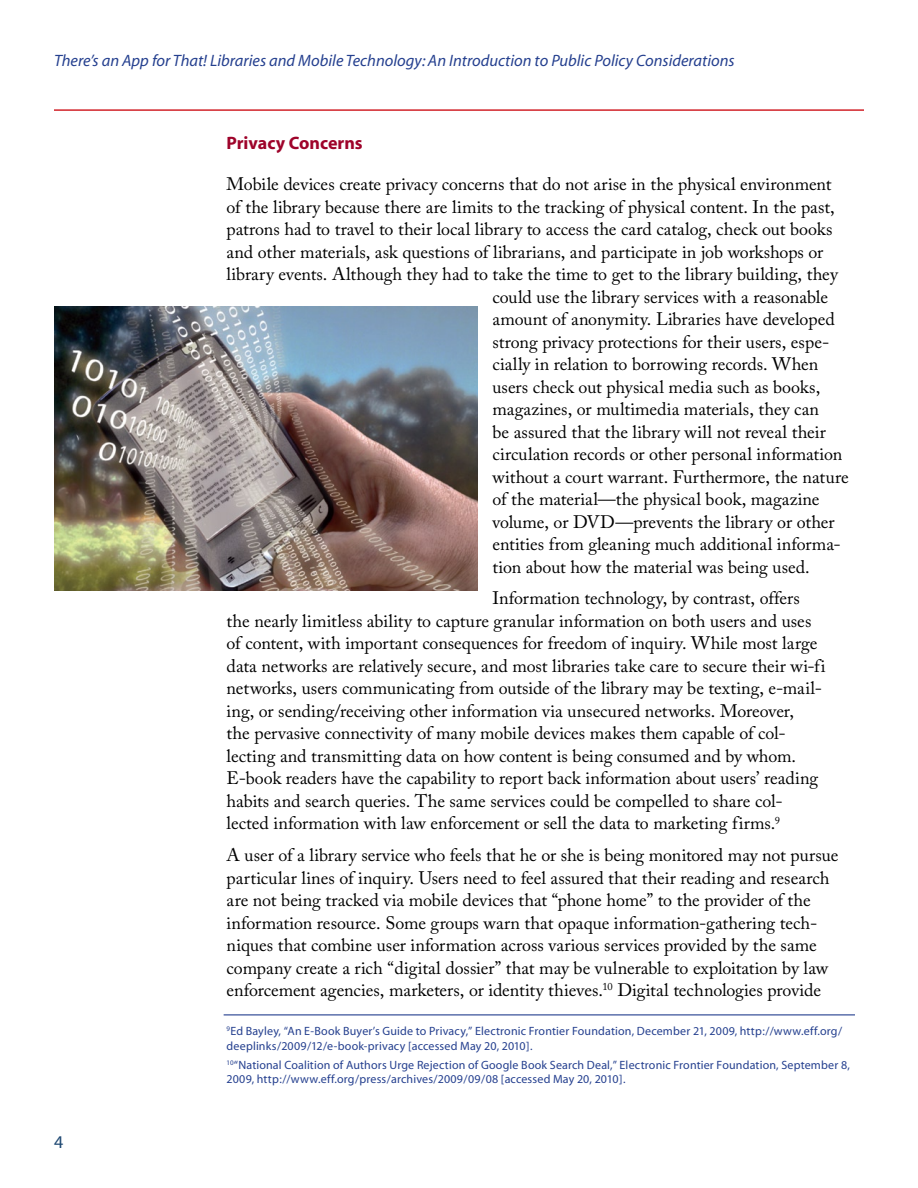
<style>
.page{position:relative;width:918px;height:1188px;background:#fff}
.page>*{position:absolute;margin:0;border:0;box-sizing:border-box;transform-origin:0 0}
.t1{font:18px/22.5px "Adobe Caslon Pro";letter-spacing:-.005em;color:#000}
.t2{font:700 18px "Myriad";letter-spacing:-.005em;color:#9e032a}
.t3{font:18px "Myriad";color:#1e4872}
.t4{font:italic 16.5px "Myriad";color:#25408f}
.t5{font:12px/14.4px "Myriad";letter-spacing:.015em;color:#25408f}
</style>
<div class="page">
<hr style="left:54px;top:109px;width:810px;height:2px;background:#d2232a">
<hr style="left:224px;top:1014px;width:631px;height:1px;background:#25408f">
<img style="left:54px;top:306px;width:423px;height:284px">
<p class="t4" style="left:54px;top:53px;width:682px">There’s an App for That! Libraries and Mobile Technology: An Introduction to Public Policy Considerations</p>
<p class="t3" style="left:54px;top:1133px;width:11px">4</p>
<p class="t2" style="left:227px;top:133px;width:138px">Privacy Concerns</p>
<p class="t1" style="left:227px;top:173px;width:606px">Mobile devices create privacy concerns that do not arise in the physical environment</p>
<p class="t1" style="left:227px;top:196px;width:610px">of the library because there are limits to the tracking of physical content. In the past,</p>
<p class="t1" style="left:227px;top:218px;width:607px">patrons had to travel to their local library to access the card catalog, check out books</p>
<p class="t1" style="left:227px;top:241px;width:598px">and other materials, ask questions of librarians, and participate in job workshops or</p>
<p class="t1" style="left:227px;top:263px;width:613px">library events. Although they had to take the time to get to the library building, they</p>
<p class="t1" style="left:492px;top:286px;width:337px">could use the library services with a reasonable</p>
<p class="t1" style="left:492px;top:308px;width:344px">amount of anonymity. Libraries have developed</p>
<p class="t1" style="left:492px;top:331px;width:338px">strong privacy protections for their users, espe-</p>
<p class="t1" style="left:492px;top:353px;width:327px">cially in relation to borrowing records. When</p>
<p class="t1" style="left:492px;top:376px;width:329px">users check out physical media such as books,</p>
<p class="t1" style="left:492px;top:398px;width:328px">magazines, or multimedia materials, they can</p>
<p class="t1" style="left:492px;top:421px;width:335px">be assured that the library will not reveal their</p>
<p class="t1" style="left:492px;top:443px;width:351px">circulation records or other personal information</p>
<p class="t1" style="left:492px;top:466px;width:358px">without a court warrant. Furthermore, the nature</p>
<p class="t1" style="left:492px;top:488px;width:329px">of the material—the physical book, magazine</p>
<p class="t1" style="left:492px;top:511px;width:344px">volume, or DVD—prevents the library or other</p>
<p class="t1" style="left:492px;top:533px;width:350px">entities from gleaning much additional informa-</p>
<p class="t1" style="left:492px;top:556px;width:319px">tion about how the material was being used.</p>
<p class="t1" style="left:227px;top:587px;width:600px;text-indent:266px">Information technology, by contrast, offers the nearly limitless ability to capture granular information on both users and uses of content, with important consequences for freedom of inquiry. While most large data networks are relatively secure, and most libraries take care to secure their wi-fi networks, users communicating from outside of the library may be texting, e-mail&shy;ing, or sending/receiving other information via unsecured networks. Moreover,<br>the pervasive connectivity of many mobile devices makes them capable of col&shy;lecting and transmitting data on how content is being consumed and by whom.<br>E-book readers have the capability to report back information about users’ reading habits and search queries. The same services could be compelled to share col&shy;lected information with law enforcement or sell the data to marketing firms.<sup>9</sup></p>
<p class="t1" style="left:227px;top:844px;width:613px">A user of a library service who feels that he or she is being monitored may not pursue particular lines of inquiry. Users need to feel assured that their reading and research are not being tracked via mobile devices that “phone home” to the provider of the information resource. Some groups warn that opaque information-gathering tech&shy;niques that combine user information across various services provided by the same company create a rich “digital dossier” that may be vulnerable to exploitation by law enforcement agencies, marketers, or identity thieves.<sup>10</sup> Digital technologies provide</p>
<p class="t5" style="left:227px;top:1025px;width:617px"><sup>9</sup>Ed Bayley, “An E-Book Buyer’s Guide to Privacy,” Electronic Frontier Foundation, December 21, 2009, http://www.eff.org/ deeplinks/2009/12/e-book-privacy [accessed May 20, 2010].</p>
<p class="t5" style="left:227px;top:1058px;width:625px"><sup>10</sup>“National Coalition of Authors Urge Rejection of Google Book Search Deal,” Electronic Frontier Foundation, September 8,<br>2009, http://www.eff.org/press/archives/2009/09/08 [accessed May 20, 2010].</p>
</div>
